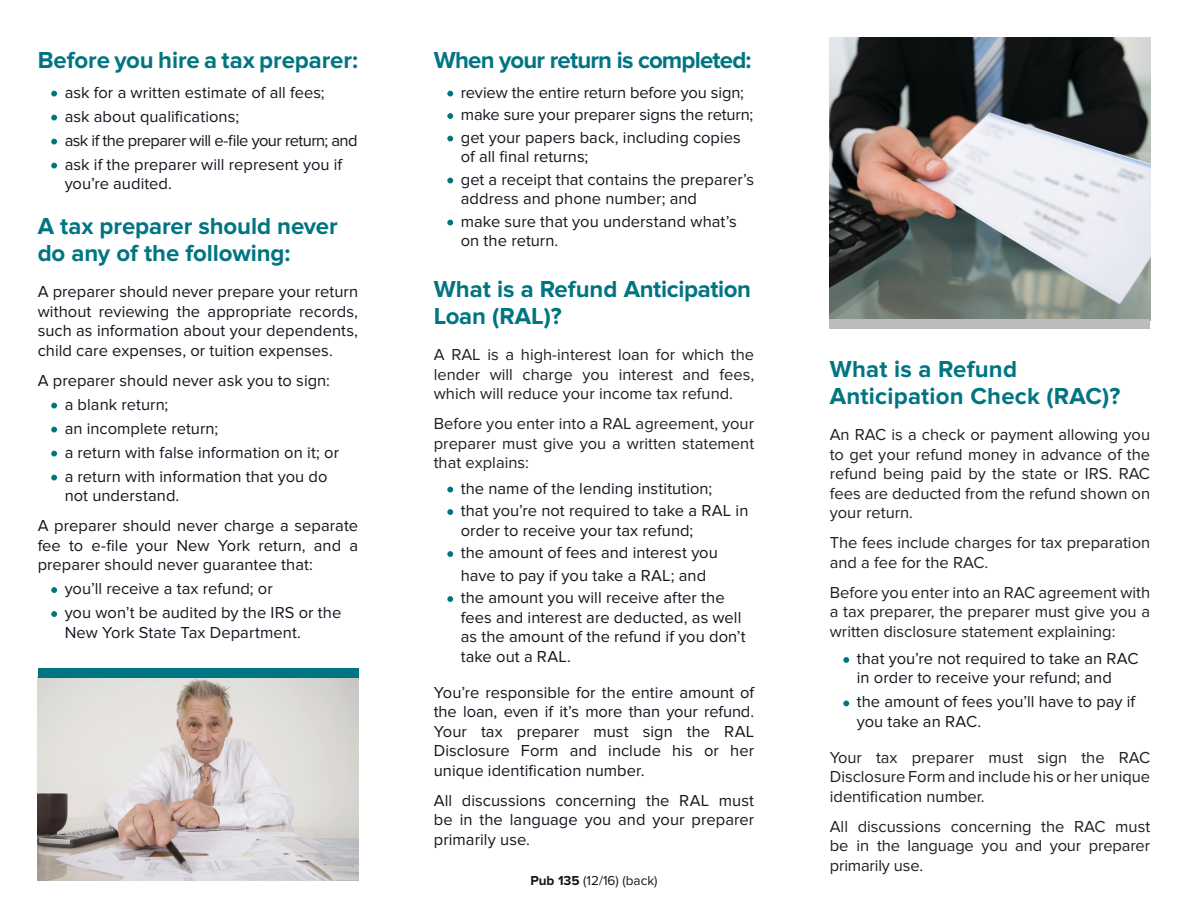
<style>
.page{position:relative;width:1188px;height:918px;background:#fff}
.page>*{position:absolute;margin:0;border:0;box-sizing:border-box;transform-origin:0 0}
.t1{font:700 24px/27px "Proxima Nova";letter-spacing:-.005em;color:#007582}
.t2{font:700 24px "Proxima Nova";letter-spacing:-.035em;color:#007582}
.t3{font:16.5px/19.5px "Proxima Nova";color:#121820}
.t4{font:16.5px/19.5px "Proxima Nova";color:#231f20;text-align:justify}
.t5{font:16.5px "Proxima Nova";letter-spacing:-.03em;color:#121820}
.t6{font:13.5px "Proxima Nova";color:#121820}
.s1{color:#007582}
.s2{font-weight:700}
</style>
<div class="page">
<svg style="left:51px;top:91px;width:6px;height:5px"></svg>
<svg style="left:51px;top:115px;width:6px;height:5px"></svg>
<svg style="left:51px;top:139px;width:6px;height:5px"></svg>
<svg style="left:51px;top:163px;width:6px;height:5px"></svg>
<svg style="left:51px;top:403px;width:6px;height:5px"></svg>
<svg style="left:51px;top:427px;width:6px;height:5px"></svg>
<svg style="left:51px;top:451px;width:6px;height:5px"></svg>
<svg style="left:51px;top:475px;width:6px;height:5px"></svg>
<svg style="left:51px;top:587px;width:6px;height:6px"></svg>
<svg style="left:51px;top:611px;width:6px;height:6px"></svg>
<svg style="left:447px;top:91px;width:6px;height:5px"></svg>
<svg style="left:447px;top:113px;width:6px;height:6px"></svg>
<svg style="left:447px;top:136px;width:6px;height:5px"></svg>
<svg style="left:447px;top:178px;width:6px;height:5px"></svg>
<svg style="left:447px;top:220px;width:6px;height:5px"></svg>
<svg style="left:447px;top:487px;width:6px;height:5px"></svg>
<svg style="left:447px;top:509px;width:6px;height:6px"></svg>
<svg style="left:447px;top:551px;width:6px;height:6px"></svg>
<svg style="left:447px;top:596px;width:6px;height:6px"></svg>
<svg style="left:843px;top:657px;width:6px;height:6px"></svg>
<svg style="left:843px;top:701px;width:6px;height:5px"></svg>
<img style="left:38px;top:676px;width:321px;height:204px">
<img style="left:830px;top:38px;width:320px;height:281px">
<div style="left:38px;top:668px;width:320px;height:9px;background:#007582"></div>
<div style="left:829px;top:319px;width:321px;height:10px;background:#bdbcbb"></div>
<h1 class="t1" style="left:38px;top:47px;width:322px">Before you hire a tax preparer:</h1>
<p class="t3" style="left:51px;top:83px;width:275px"><span class="s1">•</span> ask for a written estimate of all fees;</p>
<p class="t3" style="left:51px;top:107px;width:189px"><span class="s1">•</span> ask about qualifications;</p>
<p class="t5" style="left:51px;top:131px;width:308px"><span class="s1">•</span> ask if the preparer will e-file your return; and</p>
<p class="t3" style="left:65px;top:155px;width:279px;text-indent:-14px"><span class="s1">•</span> ask if the preparer will represent you if you’re audited.</p>
<h1 class="t1" style="left:38px;top:213px;width:302px">A tax preparer should never do any of the following:</h1>
<p class="t3" style="left:38px;top:282px;width:322px;text-align:justify">A preparer should never prepare your return without reviewing the appropriate records, such as information about your dependents, child care expenses, or tuition expenses.</p>
<p class="t3" style="left:38px;top:371px;width:294px">A preparer should never ask you to sign:</p>
<p class="t3" style="left:51px;top:395px;width:119px"><span class="s1">•</span> a blank return;</p>
<p class="t3" style="left:51px;top:419px;width:169px"><span class="s1">•</span> an incomplete return;</p>
<p class="t3" style="left:51px;top:443px;width:289px"><span class="s1">•</span> a return with false information on it; or</p>
<p class="t3" style="left:65px;top:467px;width:264px;text-indent:-14px"><span class="s1">•</span> a return with information that you do not understand.</p>
<p class="t3" style="left:38px;top:516px;width:322px;text-align:justify">A preparer should never charge a separate fee to e-file your New York return, and a preparer should never guarantee that:</p>
<p class="t3" style="left:51px;top:579px;width:223px"><span class="s1">•</span> you’ll receive a tax refund; or</p>
<p class="t3" style="left:65px;top:603px;width:278px;text-indent:-14px"><span class="s1">•</span> you won’t be audited by the IRS or the<br>New York State Tax Department.</p>
<h1 class="t2" style="left:434px;top:46px;width:319px">When your return is completed:</h1>
<p class="t3" style="left:447px;top:83px;width:298px"><span class="s1">•</span> review the entire return before you sign;</p>
<p class="t3" style="left:447px;top:105px;width:308px"><span class="s1">•</span> make sure your preparer signs the return;</p>
<p class="t3" style="left:461px;top:128px;width:282px;text-indent:-14px"><span class="s1">•</span> get your papers back, including copies of all final returns;</p>
<p class="t3" style="left:461px;top:170px;width:295px;text-indent:-14px"><span class="s1">•</span> get a receipt that contains the preparer’s address and phone number; and</p>
<p class="t3" style="left:461px;top:212px;width:278px;text-indent:-14px"><span class="s1">•</span> make sure that you understand what’s on the return.</p>
<h1 class="t1" style="left:434px;top:276px;width:319px">What is a Refund Anticipation<br>Loan (RAL)?</h1>
<p class="t4" style="left:434px;top:345px;width:322px">A RAL is a high-interest loan for which the lender will charge you interest and fees, which will reduce your income tax refund.</p>
<p class="t4" style="left:434px;top:414px;width:322px">Before you enter into a RAL agreement, your preparer must give you a written statement that explains:</p>
<p class="t3" style="left:447px;top:479px;width:267px"><span class="s1">•</span> the name of the lending institution;</p>
<p class="t3" style="left:461px;top:501px;width:289px;text-indent:-14px"><span class="s1">•</span> that you’re not required to take a RAL in order to receive your tax refund;</p>
<p class="t3" style="left:447px;top:542px;width:272px;line-height:22.5px;text-align:center"><span class="s1">•</span> the amount of fees and interest you have to pay if you take a RAL; and</p>
<p class="t3" style="left:461px;top:588px;width:287px;text-indent:-14px"><span class="s1">•</span> the amount you will receive after the fees and interest are deducted, as well as the amount of the refund if you don’t take out a RAL.</p>
<p class="t3" style="left:434px;top:683px;width:322px;text-align:justify">You’re responsible for the entire amount of the loan, even if it’s more than your refund.<br>Your tax preparer must sign the RAL Disclosure Form and include his or her unique identification number.</p>
<p class="t3" style="left:434px;top:791px;width:322px;text-align:justify">All discussions concerning the RAL must be in the language you and your preparer primarily use.</p>
<p class="t6" style="left:530px;top:873px;width:129px"><span class="s2">Pub 135</span> (12/16) (back)</p>
<h1 class="t1" style="left:830px;top:357px;width:292px">What is a Refund<br>Anticipation Check (RAC)?</h1>
<p class="t4" style="left:830px;top:425px;width:322px">An RAC is a check or payment allowing you to get your refund money in advance of the refund being paid by the state or IRS. RAC fees are deducted from the refund shown on your return.</p>
<p class="t4" style="left:830px;top:533px;width:322px">The fees include charges for tax preparation and a fee for the RAC.</p>
<p class="t4" style="left:830px;top:583px;width:322px">Before you enter into an RAC agreement with a tax preparer, the preparer must give you a written disclosure statement explaining:</p>
<p class="t3" style="left:857px;top:649px;width:283px;text-indent:-14px"><span class="s1">•</span> that you’re not required to take an RAC in order to receive your refund; and</p>
<p class="t3" style="left:857px;top:692px;width:280px;text-indent:-14px"><span class="s1">•</span> the amount of fees you’ll have to pay if you take an RAC.</p>
<p class="t4" style="left:830px;top:748px;width:322px">Your tax preparer must sign the RAC Disclosure Form and include his or her unique identification number.</p>
<p class="t4" style="left:830px;top:817px;width:322px">All discussions concerning the RAC must be in the language you and your preparer primarily use.</p>
</div>
